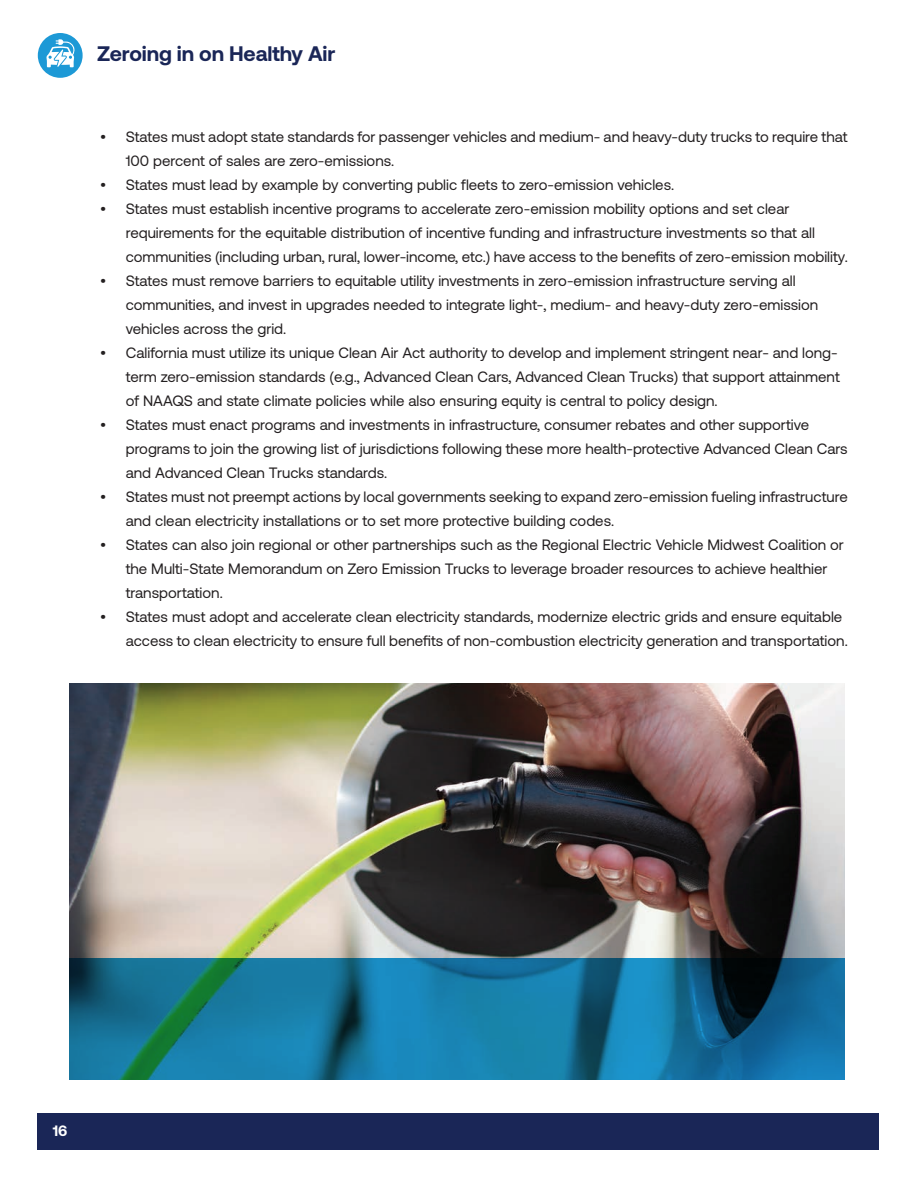
<style>
.page{position:relative;width:918px;height:1188px;background:#fff}
.page>*{position:absolute;margin:0;border:0;box-sizing:border-box;transform-origin:0 0}
.t1{font:700 21px "Aeonik";letter-spacing:-.005em;color:#1a2657}
.t2{font:15px/24px "Aeonik";color:#231f20}
.t3{font:700 15px "Aeonik";color:#fff}
</style>
<div class="page">
<div style="left:38px;top:1113px;width:841px;height:37px;background:#1a2657"></div>
<img style="left:69px;top:684px;width:776px;height:274px">
<svg style="left:69px;top:958px;width:776px;height:122px;background:#157196"></svg>
<svg style="left:38px;top:33px;width:45px;height:45px"></svg>
<h1 class="t1" style="left:97px;top:42px;width:240px">Zeroing in on Healthy Air</h1>
<p class="t2" style="left:126px;top:124px;width:723px;text-indent:-26px">• States must adopt state standards for passenger vehicles and medium- and heavy-duty trucks to require that<br>100 percent of sales are zero-emissions.</p>
<p class="t2" style="left:100px;top:172px;width:575px">• States must lead by example by converting public fleets to zero-emission vehicles.</p>
<p class="t2" style="left:126px;top:196px;width:724px;text-indent:-26px">• States must establish incentive programs to accelerate zero-emission mobility options and set clear requirements for the equitable distribution of incentive funding and infrastructure investments so that all communities (including urban, rural, lower-income, etc.) have access to the benefits of zero-emission mobility.</p>
<p class="t2" style="left:126px;top:268px;width:694px;text-indent:-26px">• States must remove barriers to equitable utility investments in zero-emission infrastructure serving all communities, and invest in upgrades needed to integrate light-, medium- and heavy-duty zero-emission vehicles across the grid.</p>
<p class="t2" style="left:126px;top:340px;width:716px;text-indent:-26px">• California must utilize its unique Clean Air Act authority to develop and implement stringent near- and long&shy;term zero-emission standards (e.g., Advanced Clean Cars, Advanced Clean Trucks) that support attainment of NAAQS and state climate policies while also ensuring equity is central to policy design.</p>
<p class="t2" style="left:126px;top:412px;width:723px;text-indent:-26px">• States must enact programs and investments in infrastructure, consumer rebates and other supportive programs to join the growing list of jurisdictions following these more health-protective Advanced Clean Cars and Advanced Clean Trucks standards.</p>
<p class="t2" style="left:126px;top:484px;width:724px;text-indent:-26px">• States must not preempt actions by local governments seeking to expand zero-emission fueling infrastructure and clean electricity installations or to set more protective building codes.</p>
<p class="t2" style="left:126px;top:532px;width:720px;text-indent:-26px">• States can also join regional or other partnerships such as the Regional Electric Vehicle Midwest Coalition or the Multi-State Memorandum on Zero Emission Trucks to leverage broader resources to achieve healthier transportation.</p>
<p class="t2" style="left:126px;top:604px;width:724px;text-indent:-26px">• States must adopt and accelerate clean electricity standards, modernize electric grids and ensure equitable access to clean electricity to ensure full benefits of non-combustion electricity generation and transportation.</p>
<p class="t3" style="left:53px;top:1123px;width:16px">16</p>
</div>
